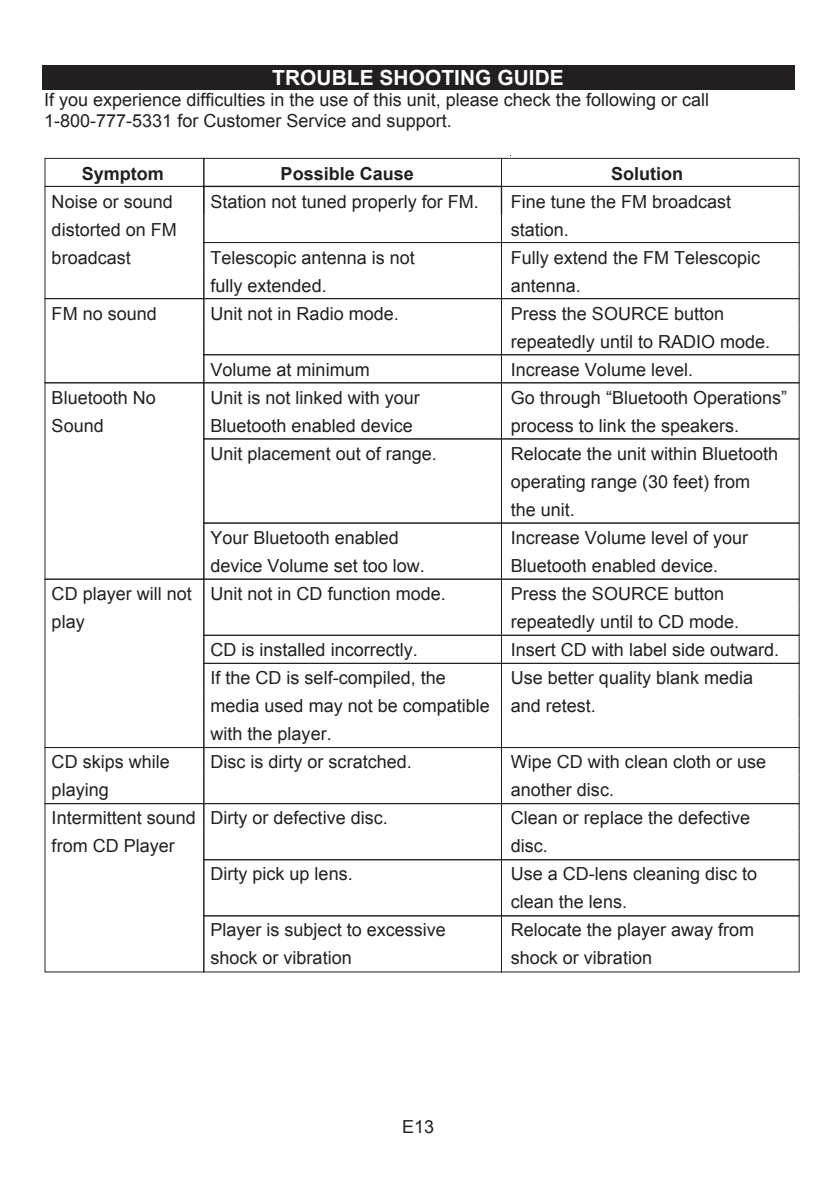
<style>
.page{position:relative;width:840px;height:1191px;background:#fff}
.page>*{position:absolute;margin:0;border:0;box-sizing:border-box;transform-origin:0 0}
.t1{font:700 20.8px "Arial";letter-spacing:.005em;color:#fff}
.t2{font:18px/28px "Arial";color:#231f20}
.t3{font:700 18px "Arial";color:#231f20}
</style>
<div class="page">
<div style="left:42px;top:65px;width:752px;height:25px;background:#231f20"></div>
<div style="left:44px;top:158px;width:160px;height:29px;border:1px solid #231f20"></div>
<div style="left:44px;top:186px;width:160px;height:29px;border:1px solid #231f20"></div>
<svg style="left:44px;top:214px;width:1px;height:56px"></svg>
<div style="left:44px;top:298px;width:160px;height:29px;border:1px solid #231f20"></div>
<svg style="left:44px;top:327px;width:1px;height:27px"></svg>
<div style="left:44px;top:382px;width:160px;height:29px;border:1px solid #231f20"></div>
<svg style="left:44px;top:411px;width:1px;height:139px"></svg>
<div style="left:44px;top:578px;width:160px;height:30px;border:1px solid #231f20"></div>
<svg style="left:44px;top:607px;width:1px;height:112px"></svg>
<div style="left:44px;top:747px;width:160px;height:29px;border:1px solid #231f20"></div>
<div style="left:44px;top:803px;width:160px;height:29px;border:1px solid #231f20"></div>
<svg style="left:44px;top:831px;width:1px;height:112px"></svg>
<div style="left:203px;top:158px;width:298px;height:29px;border:1px solid #231f20"></div>
<div style="left:203px;top:186px;width:299px;height:29px;border:1px solid #231f20"></div>
<div style="left:203px;top:242px;width:298px;height:29px;border:1px solid #231f20"></div>
<div style="left:203px;top:298px;width:298px;height:29px;border:1px solid #231f20"></div>
<div style="left:203px;top:354px;width:298px;height:29px;border:1px solid #231f20"></div>
<div style="left:203px;top:382px;width:298px;height:29px;border:1px solid #231f20"></div>
<div style="left:203px;top:438px;width:298px;height:29px;border:1px solid #231f20"></div>
<svg style="left:203px;top:411px;width:1px;height:83px"></svg>
<div style="left:203px;top:522px;width:298px;height:29px;border:1px solid #231f20"></div>
<div style="left:203px;top:578px;width:298px;height:30px;border:1px solid #231f20"></div>
<div style="left:203px;top:635px;width:298px;height:29px;border:1px solid #231f20"></div>
<div style="left:203px;top:663px;width:298px;height:29px;border:1px solid #231f20"></div>
<svg style="left:203px;top:607px;width:1px;height:112px"></svg>
<div style="left:203px;top:747px;width:298px;height:29px;border:1px solid #231f20"></div>
<div style="left:203px;top:803px;width:298px;height:29px;border:1px solid #231f20"></div>
<div style="left:203px;top:859px;width:298px;height:29px;border:1px solid #231f20"></div>
<div style="left:203px;top:915px;width:298px;height:29px;border:1px solid #231f20"></div>
<div style="left:500px;top:158px;width:299px;height:29px;border:1px solid #231f20"></div>
<div style="left:500px;top:186px;width:299px;height:29px;border:1px solid #231f20"></div>
<div style="left:500px;top:242px;width:299px;height:29px;border:1px solid #231f20"></div>
<div style="left:500px;top:298px;width:299px;height:29px;border:1px solid #231f20"></div>
<div style="left:500px;top:354px;width:299px;height:29px;border:1px solid #231f20"></div>
<div style="left:500px;top:382px;width:299px;height:29px;border:1px solid #231f20"></div>
<div style="left:500px;top:438px;width:299px;height:29px;border:1px solid #231f20"></div>
<svg style="left:798px;top:467px;width:1px;height:27px"></svg>
<div style="left:500px;top:522px;width:299px;height:29px;border:1px solid #231f20"></div>
<div style="left:500px;top:578px;width:299px;height:30px;border:1px solid #231f20"></div>
<div style="left:500px;top:635px;width:299px;height:29px;border:1px solid #231f20"></div>
<div style="left:500px;top:663px;width:299px;height:29px;border:1px solid #231f20"></div>
<svg style="left:798px;top:691px;width:1px;height:28px"></svg>
<div style="left:500px;top:747px;width:299px;height:29px;border:1px solid #231f20"></div>
<div style="left:500px;top:803px;width:299px;height:29px;border:1px solid #231f20"></div>
<div style="left:500px;top:859px;width:299px;height:29px;border:1px solid #231f20"></div>
<div style="left:500px;top:915px;width:299px;height:29px;border:1px solid #231f20"></div>
<p class="t1" style="left:272px;top:64px;width:293px">TROUBLE SHOOTING GUIDE</p>
<p class="t2" style="left:44px;top:90px;width:666px;line-height:20.8px">If you experience difficulties in the use of this unit, please check the following or call<br>1-800-777-5331 for Customer Service and support.</p>
<p class="t3" style="left:82px;top:161px;width:84px">Symptom</p>
<p class="t2" style="left:52px;top:188px;width:127px">Noise or sound distorted on FM broadcast</p>
<p class="t3" style="left:280px;top:162px;width:135px">Possible Cause</p>
<p class="t2" style="left:210px;top:188px;width:270px">Station not tuned properly for FM.</p>
<p class="t2" style="left:210px;top:244px;width:206px">Telescopic antenna is not fully extended.<br>Unit not in Radio mode.</p>
<p class="t3" style="left:610px;top:162px;width:73px">Solution</p>
<p class="t2" style="left:510px;top:188px;width:278px">Fine tune the FM broadcast station.<br>Fully extend the FM Telescopic antenna.<br>Press the SOURCE button repeatedly until to RADIO mode.<br>Increase Volume level.<br>Go through “Bluetooth Operations” process to link the speakers.<br>Relocate the unit within Bluetooth operating range (30 feet) from<br>the unit.<br>Increase Volume level of your<br>Bluetooth enabled device.<br>Press the SOURCE button repeatedly until to CD mode.<br>Insert CD with label side outward.<br>Use better quality blank media and retest.</p>
<p class="t2" style="left:52px;top:300px;width:107px">FM no sound</p>
<p class="t2" style="left:210px;top:356px;width:228px">Volume at minimum<br>Unit is not linked with your<br>Bluetooth enabled device<br>Unit placement out of range.</p>
<p class="t2" style="left:52px;top:384px;width:106px">Bluetooth No<br>Sound</p>
<p class="t2" style="left:210px;top:524px;width:237px">Your Bluetooth enabled device Volume set too low.<br>Unit not in CD function mode.</p>
<p class="t2" style="left:52px;top:580px;width:142px">CD player will not play</p>
<p class="t2" style="left:210px;top:636px;width:281px">CD is installed incorrectly.<br>If the CD is self-compiled, the media used may not be compatible with the player.<br>Disc is dirty or scratched.</p>
<p class="t2" style="left:210px;top:804px;width:179px">Dirty or defective disc.</p>
<p class="t2" style="left:210px;top:860px;width:144px">Dirty pick up lens.</p>
<p class="t2" style="left:210px;top:916px;width:237px">Player is subject to excessive shock or vibration</p>
<p class="t2" style="left:52px;top:748px;width:146px">CD skips while playing<br>Intermittent sound from CD Player</p>
<p class="t2" style="left:510px;top:748px;width:257px">Wipe CD with clean cloth or use another disc.<br>Clean or replace the defective disc.<br>Use a CD-lens cleaning disc to clean the lens.<br>Relocate the player away from shock or vibration</p>
<p class="t2" style="left:402px;top:1113px;width:34px">E13</p>
</div>
